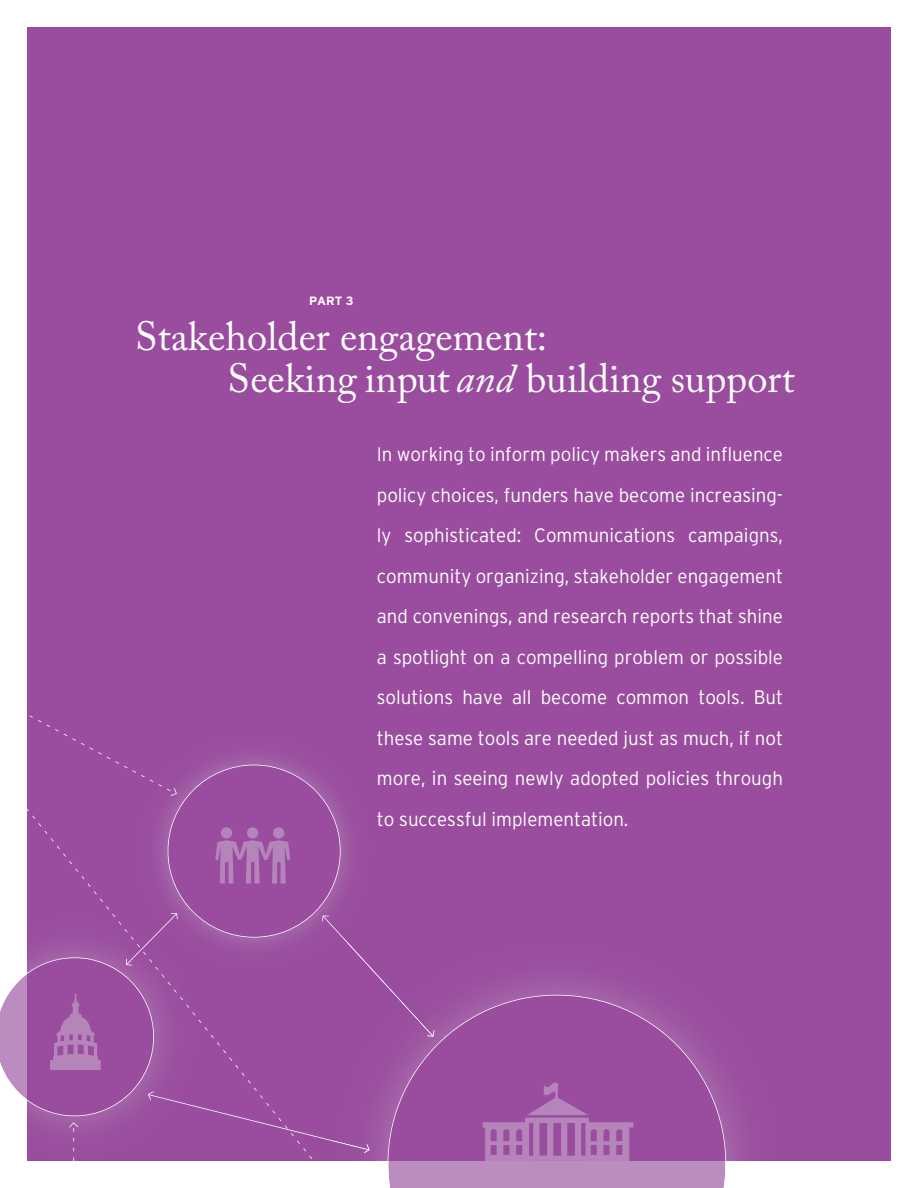
<style>
.page{position:relative;width:918px;height:1188px;background:#fff}
.page>*{position:absolute;margin:0;border:0;box-sizing:border-box;transform-origin:0 0}
.t1{font:40.5px/42px "Adobe Caslon Pro";color:#fff}
.t2{font:300 19.5px/40.5px "Interstate";color:#fff;text-align:justify;scale:.96 1}
.t3{font:700 12px "Interstate";color:#fff}
.s1{font-style:italic}
</style>
<div class="page">
<div style="left:27px;top:27px;width:864px;height:1134px;background:#9a4d9e"></div>
<img style="left:726px;top:1091px;width:16px;height:70px">
<svg style="left:0;top:715px;width:725px;height:473px"></svg>
<p class="t3" style="left:309px;top:296px;width:46px">PART 3</p>
<h1 class="t1" style="left:228px;top:318px;width:569px;text-indent:-93px">Stakeholder engagement:<br>Seeking input <span class="s1">and</span> building support</h1>
<p class="t2" style="left:377px;top:436px;width:425px">In working to inform policy makers and influence policy choices, funders have become increasing&shy;ly sophisticated: Communications campaigns, community organizing, stakeholder engagement and convenings, and research reports that shine a spotlight on a compelling problem or possible solutions have all become common tools. But these same tools are needed just as much, if not more, in seeing newly adopted policies through to successful implementation.</p>
</div>
